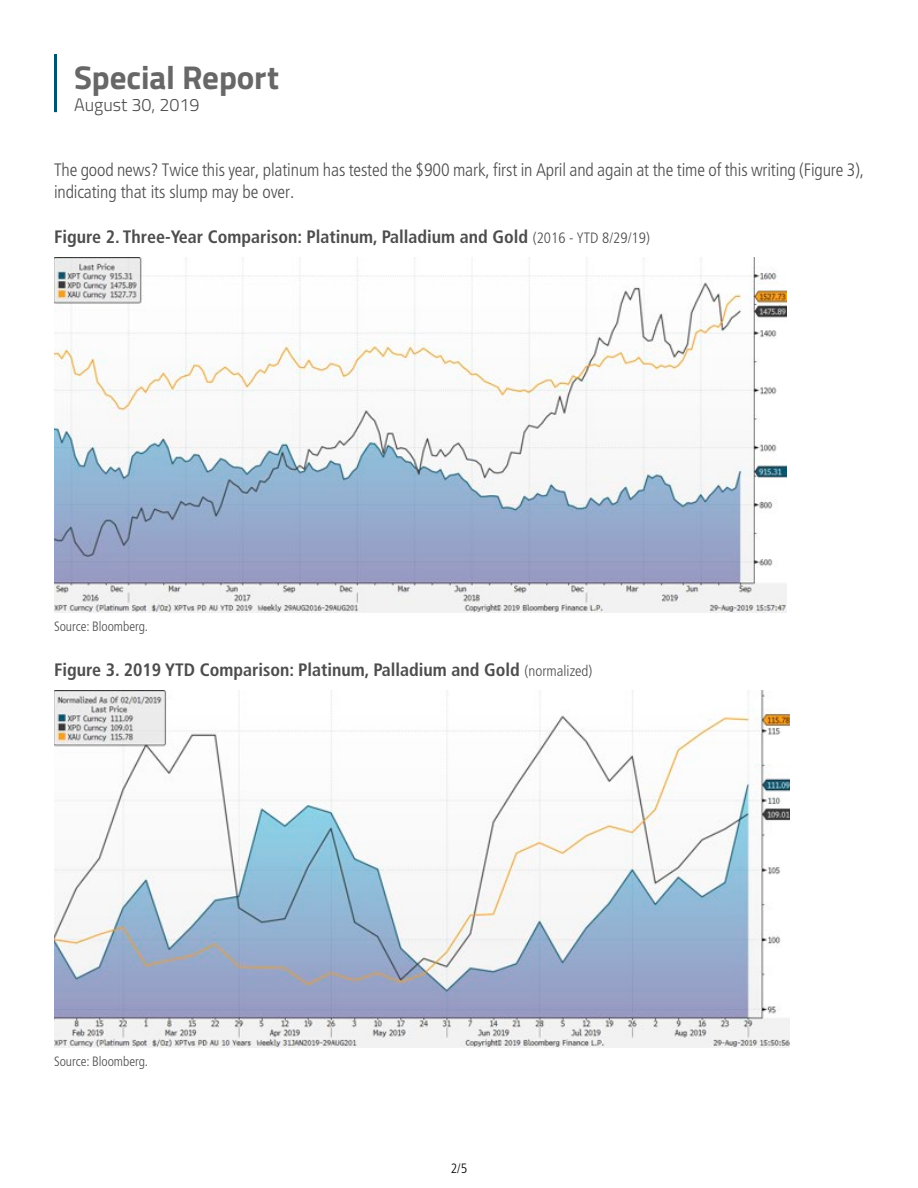
<style>
.page{position:relative;width:918px;height:1188px;background:#fff}
.page>*{position:absolute;margin:0;border:0;box-sizing:border-box;transform-origin:0 0}
.t1{font:700 33px "Titillium Web";letter-spacing:-.005em;color:#676767}
.t2{font:300 condensed 18px/22.5px "Frutiger LT Std";letter-spacing:-.01em;color:#4d4d4e}
.t3{font:700 condensed 18px "Frutiger LT Std";color:#4d4d4e}
.t4{font:300 18px "Titillium Web";color:#4d4d4e}
.t5{font:300 condensed 13.5px "Frutiger LT Std";letter-spacing:-.005em;color:#4d4d4e}
.t6{font:300 condensed 13.5px "Frutiger LT Std";color:#000}
.s1{font-weight:300;font-size:15px}
</style>
<div class="page">
<img style="left:54px;top:258px;width:732px;height:354px">
<img style="left:54px;top:691px;width:736px;height:356px">
<hr style="left:54px;top:54px;width:3px;height:58px;background:#00546e">
<h1 class="t1" style="left:74px;top:52px;width:206px">Special Report</h1>
<p class="t4" style="left:74px;top:92px;width:127px">August 30, 2019</p>
<p class="t2" style="left:54px;top:158px;width:812px">The good news? Twice this year, platinum has tested the $900 mark, first in April and again at the time of this writing (Figure 3), indicating that its slump may be over.</p>
<p class="t3" style="left:54px;top:226px;width:597px">Figure 2. Three-Year Comparison: Platinum, Palladium and Gold <span class="s1">(2016 - YTD 8/29/19)</span></p>
<p class="t5" style="left:54px;top:619px;width:96px">Source: Bloomberg.</p>
<p class="t3" style="left:54px;top:659px;width:540px">Figure 3. 2019 YTD Comparison: Platinum, Palladium and Gold <span class="s1">(normalized)</span></p>
<p class="t5" style="left:54px;top:1053px;width:96px">Source: Bloomberg.</p>
<p class="t6" style="left:451px;top:1160px;width:18px">2/5</p>
</div>
